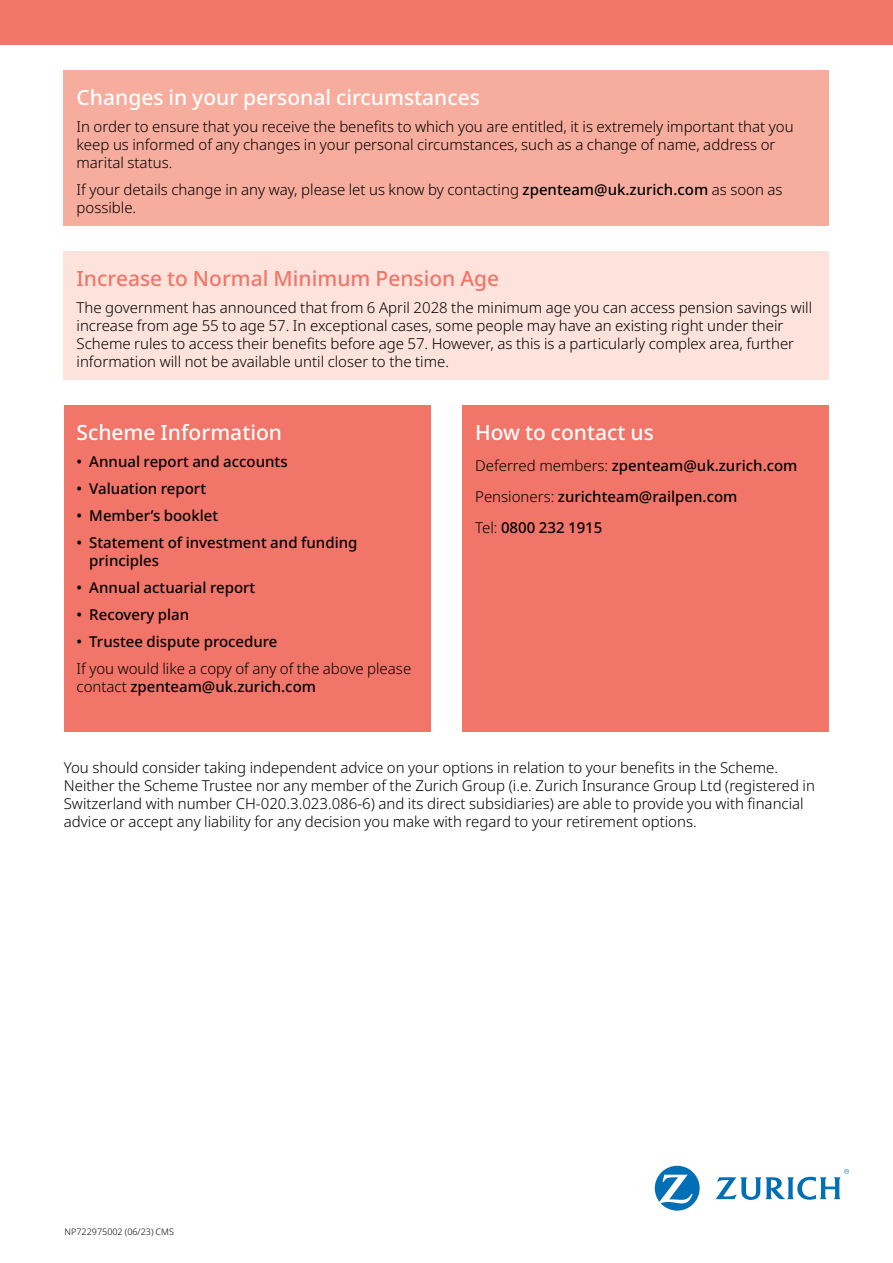
<style>
.page{position:relative;width:893px;height:1263px;background:#fff}
.page>*{position:absolute;margin:0;border:0;box-sizing:border-box;transform-origin:0 0}
.t1{font:500 21px "Noto Sans";color:#fff}
.t2{font:500 21px "Noto Sans";color:#f17568}
.t3{font:300 15px/18px "Noto Sans";color:#000}
.t4{font:500 15px/30.8px "Noto Sans";color:#000}
.t5{font:300 9px "Noto Sans";color:#000}
.s1{font-weight:500}
.s2{font-weight:300}
</style>
<div class="page">
<div style="left:64px;top:405px;width:367px;height:327px;background:#f17568"></div>
<div style="left:64px;top:251px;width:765px;height:129px;background:#fde3dc"></div>
<div style="left:64px;top:70px;width:765px;height:156px;background:#f7ad9e"></div>
<div style="left:462px;top:405px;width:367px;height:327px;background:#f17568"></div>
<div style="left:0;top:0;width:893px;height:45px;background:#f17568"></div>
<svg style="left:655px;top:1166px;width:45px;height:44px"></svg>
<svg style="left:716px;top:1169px;width:133px;height:31px"></svg>
<h1 class="t1" style="left:77px;top:83px;width:405px">Changes in your personal circumstances</h1>
<p class="t3" style="left:77px;top:118px;width:719px">In order to ensure that you receive the benefits to which you are entitled, it is extremely important that you keep us informed of any changes in your personal circumstances, such as a change of name, address or marital status.</p>
<p class="t3" style="left:77px;top:181px;width:707px">If your details change in any way, please let us know by contacting <span class="s1">zpenteam@uk.zurich.com</span> as soon as possible.</p>
<h1 class="t2" style="left:77px;top:264px;width:424px">Increase to Normal Minimum Pension Age</h1>
<p class="t3" style="left:77px;top:299px;width:737px">The government has announced that from 6 April 2028 the minimum age you can access pension savings will increase from age 55 to age 57. In exceptional cases, some people may have an existing right under their Scheme rules to access their benefits before age 57. However, as this is a particularly complex area, further information will not be available until closer to the time.</p>
<h1 class="t1" style="left:77px;top:418px;width:207px">Scheme Information</h1>
<p class="t4" style="left:77px;top:446px;width:213px">• Annual report and accounts</p>
<p class="t4" style="left:77px;top:473px;width:131px">• Valuation report</p>
<p class="t4" style="left:77px;top:500px;width:143px">• Member’s booklet</p>
<p class="t4" style="left:89px;top:534px;width:270px;line-height:18px;text-indent:-13px">• Statement of investment and funding principles</p>
<p class="t4" style="left:77px;top:572px;width:180px">• Annual actuarial report</p>
<p class="t4" style="left:77px;top:599px;width:114px">• Recovery plan</p>
<p class="t4" style="left:77px;top:626px;width:203px">• Trustee dispute procedure</p>
<p class="t3" style="left:77px;top:660px;width:336px">If you would like a copy of any of the above please contact <span class="s1">zpenteam@uk.zurich.com</span></p>
<h1 class="t1" style="left:475px;top:418px;width:180px">How to contact us</h1>
<p class="t4" style="left:475px;top:451px;width:324px"><span class="s2">Deferred members:</span> zpenteam@uk.zurich.com<br><span class="s2">Pensioners:</span> zurichteam@railpen.com<br><span class="s2">Tel:</span> 0800 232 1915</p>
<p class="t3" style="left:64px;top:759px;width:753px">You should consider taking independent advice on your options in relation to your benefits in the Scheme.<br>Neither the Scheme Trustee nor any member of the Zurich Group (i.e. Zurich Insurance Group Ltd (registered in Switzerland with number CH-020.3.023.086-6) and its direct subsidiaries) are able to provide you with financial advice or accept any liability for any decision you make with regard to your retirement options.</p>
<p class="t5" style="left:65px;top:1225px;width:111px">NP722975002 (06/23) CMS</p>
</div>
